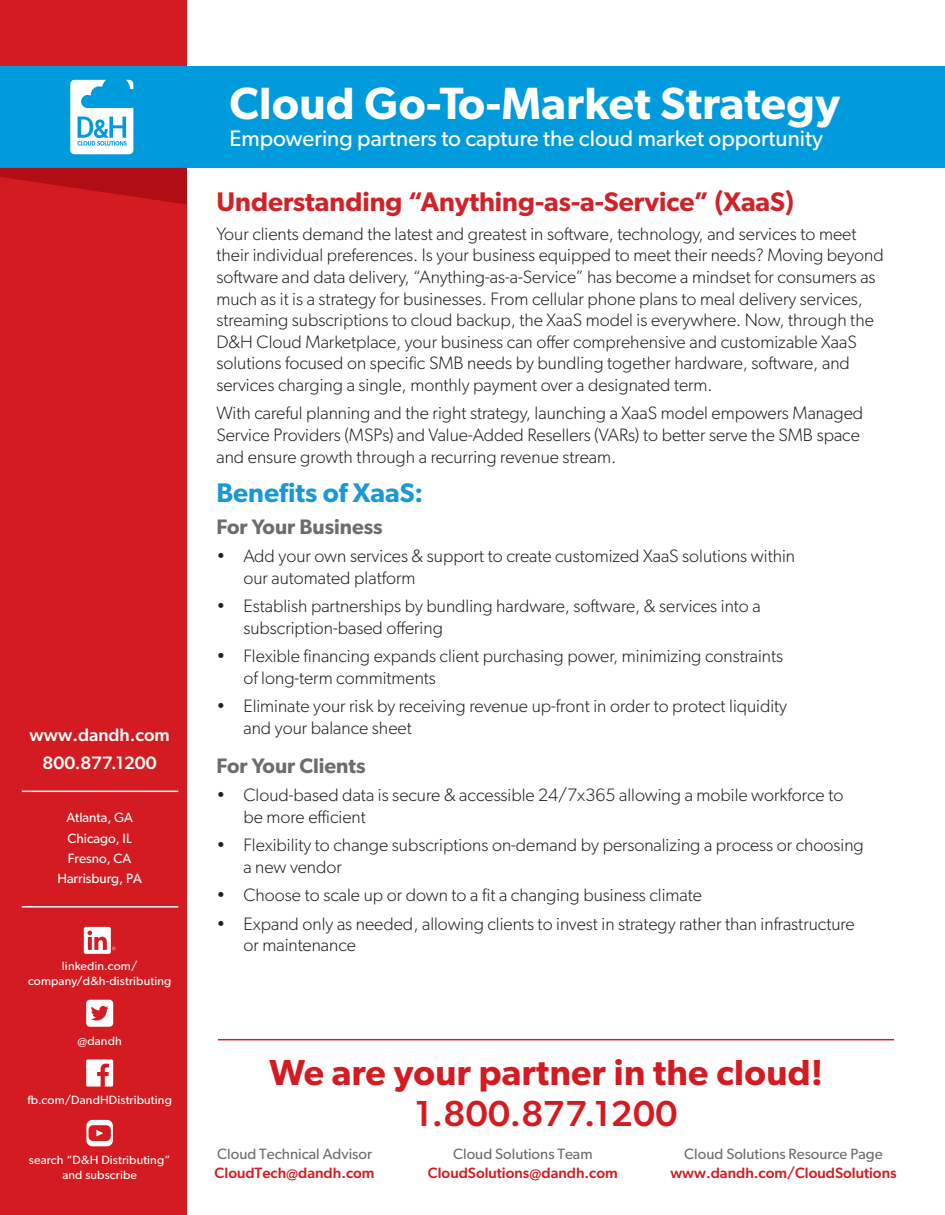
<style>
.page{position:relative;width:945px;height:1215px;background:#fff}
.page>*{position:absolute;margin:0;border:0;box-sizing:border-box;transform-origin:0 0}
.t1{font:600 45.3px "Gibson";letter-spacing:.01em;color:#fff}
.t2{font:600 36.3px "Gibson";letter-spacing:.01em;color:#d41b21}
.t3{font:500 36.3px "Gibson";letter-spacing:.01em;color:#d41b21}
.headlines{font:600 27px "Gibson";color:#d02329}
.headlines-2{font:600 27px "Gibson";color:#1a98d6}
.t4{font:22.5px "Gibson";color:#fff}
.headlines-3{font:600 21px "Gibson";color:#6c6d70}
.Paragraph_Style_1{font:300 18px/21.6px "Gibson";color:#231f20}
.t5{font:500 18px "Gibson";color:#fff}
.t6{font:500 15px "Gibson";color:#d41b21}
.t7{font:15px "Gibson";color:#6c6d70}
.t8{font:13.5px/20.4px "Gibson";color:#fff;text-align:center}
.t9{font:12px/15px "Gibson";letter-spacing:.01em;color:#fff;text-align:center}
</style>
<div class="page">
<div style="left:0;top:0;width:187px;height:1215px;background:#d41b21"></div>
<div style="left:0;top:66px;width:945px;height:102px;background:#009bdc"></div>
<svg style="left:0;top:168px;width:187px;height:37px"></svg>
<hr style="left:218px;top:1039px;width:676px;height:1px;background:#d41b21">
<svg style="left:70px;top:80px;width:63px;height:74px"></svg>
<svg style="left:84px;top:927px;width:32px;height:27px"></svg>
<svg style="left:86px;top:1000px;width:27px;height:27px"></svg>
<svg style="left:86px;top:1060px;width:27px;height:27px"></svg>
<svg style="left:86px;top:1120px;width:27px;height:26px"></svg>
<hr style="left:22px;top:791px;width:156px;height:1px;background:#fff">
<hr style="left:22px;top:906px;width:156px;height:2px;background:#fff">
<p class="t5" style="left:30px;top:724px;width:142px">www.dandh.com</p>
<p class="t5" style="left:43px;top:752px;width:116px">800.877.1200</p>
<p class="t8" style="left:57px;top:807px;width:86px">Atlanta, GA<br>Chicago, IL<br>Fresno, CA<br>Harrisburg, PA</p>
<p class="t9" style="left:28px;top:958px;width:145px">linkedin.com/ company/d&amp;h-distributing</p>
<p class="t9" style="left:77px;top:1033px;width:46px">@dandh</p>
<p class="t9" style="left:27px;top:1093px;width:146px">fb.com/DandHDistributing</p>
<p class="t9" style="left:29px;top:1152px;width:143px">search “D&amp;H Distributing” and subscribe</p>
<p class="t1" style="left:229px;top:76px;width:612px">Cloud Go-To-Market Strategy</p>
<p class="t4" style="left:229px;top:125px;width:595px">Empowering partners to capture the cloud market opportunity</p>
<p class="headlines" style="left:216px;top:186px;width:579px">Understanding “Anything-as-a-Service” (XaaS)</p>
<p class="Paragraph_Style_1" style="left:216px;top:223px;width:669px">Your clients demand the latest and greatest in software, technology, and services to meet their individual preferences. Is your business equipped to meet their needs? Moving beyond software and data delivery, “Anything-as-a-Service” has become a mindset for consumers as much as it is a strategy for businesses. From cellular phone plans to meal delivery services, streaming subscriptions to cloud backup, the XaaS model is everywhere. Now, through the D&amp;H Cloud Marketplace, your business can offer comprehensive and customizable XaaS solutions focused on specific SMB needs by bundling together hardware, software, and services charging a single, monthly payment over a designated term.</p>
<p class="Paragraph_Style_1" style="left:216px;top:402px;width:648px">With careful planning and the right strategy, launching a XaaS model empowers Managed<br>Service Providers (MSPs) and Value-Added Resellers (VARs) to better serve the SMB space and ensure growth through a recurring revenue stream.</p>
<p class="headlines-2" style="left:216px;top:476px;width:208px">Benefits of XaaS:</p>
<p class="headlines-3" style="left:216px;top:514px;width:168px">For Your Business</p>
<p class="Paragraph_Style_1" style="left:243px;top:545px;width:553px;text-indent:-27px">• Add your own services &amp; support to create customized XaaS solutions within our automated platform</p>
<p class="Paragraph_Style_1" style="left:243px;top:595px;width:519px;text-indent:-27px">• Establish partnerships by bundling hardware, software, &amp; services into a subscription-based offering</p>
<p class="Paragraph_Style_1" style="left:243px;top:645px;width:541px;text-indent:-27px">• Flexible financing expands client purchasing power, minimizing constraints of long-term commitments</p>
<p class="Paragraph_Style_1" style="left:243px;top:695px;width:545px;text-indent:-27px">• Eliminate your risk by receiving revenue up-front in order to protect liquidity and your balance sheet</p>
<p class="headlines-3" style="left:216px;top:753px;width:151px">For Your Clients</p>
<p class="Paragraph_Style_1" style="left:243px;top:784px;width:601px;text-indent:-27px">• Cloud-based data is secure &amp; accessible 24/7x365 allowing a mobile workforce to be more efficient</p>
<p class="Paragraph_Style_1" style="left:243px;top:834px;width:622px;text-indent:-27px">• Flexibility to change subscriptions on-demand by personalizing a process or choosing a new vendor</p>
<p class="Paragraph_Style_1" style="left:216px;top:884px;width:487px">• Choose to scale up or down to a fit a changing business climate</p>
<p class="Paragraph_Style_1" style="left:243px;top:912px;width:613px;text-indent:-27px">• Expand only as needed, allowing clients to invest in strategy rather than infrastructure or maintenance</p>
<p class="t2" style="left:270px;top:1050px;width:555px">We are your partner in the cloud!</p>
<p class="t3" style="left:415px;top:1092px;width:264px">1.800.877.1200</p>
<p class="t7" style="left:217px;top:1145px;width:156px">Cloud Technical Advisor</p>
<p class="t6" style="left:215px;top:1163px;width:162px">CloudTech@dandh.com</p>
<p class="t7" style="left:453px;top:1145px;width:141px">Cloud Solutions Team</p>
<p class="t6" style="left:428px;top:1163px;width:191px">CloudSolutions@dandh.com</p>
<p class="t7" style="left:684px;top:1145px;width:200px">Cloud Solutions Resource Page</p>
<p class="t6" style="left:670px;top:1163px;width:228px">www.dandh.com/CloudSolutions</p>
</div>
